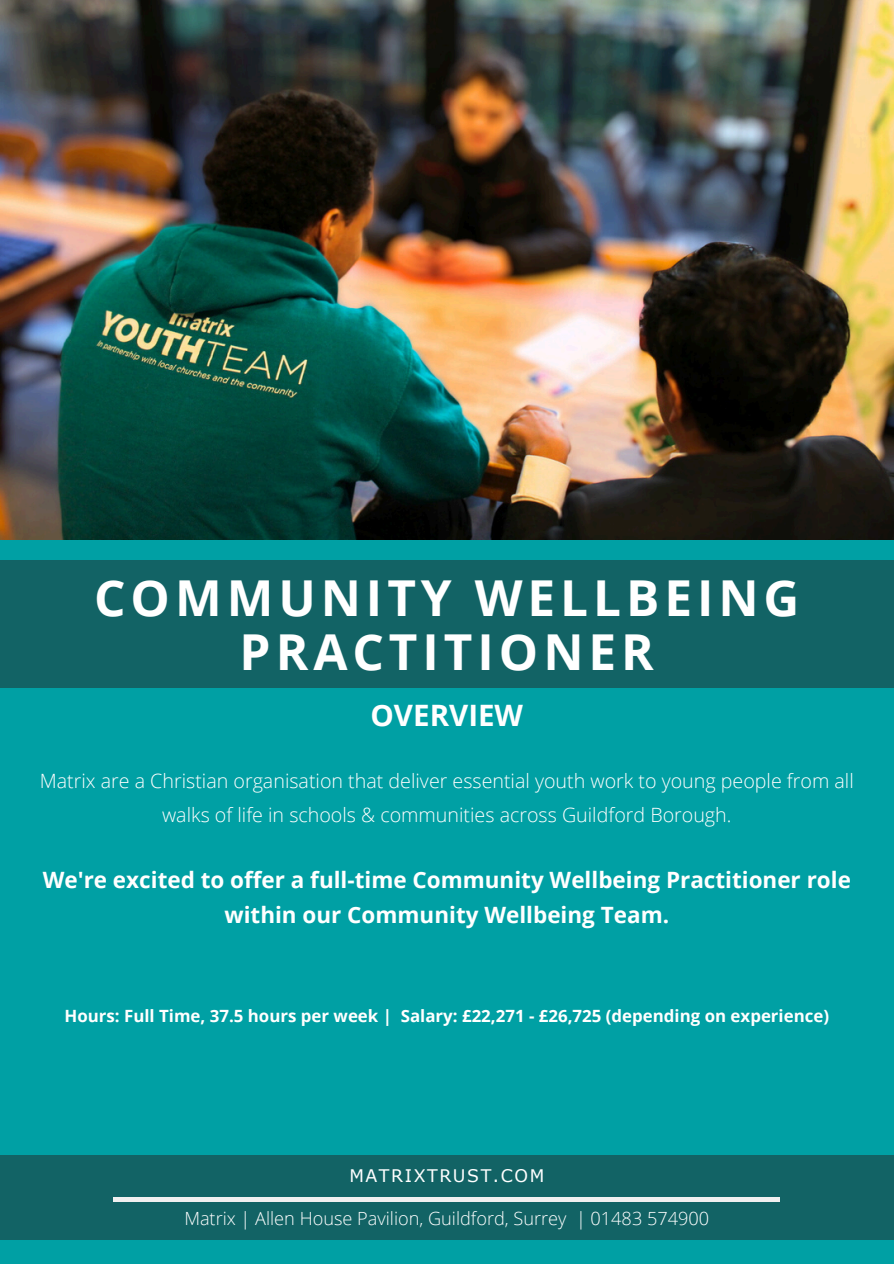
<style>
.page{position:relative;width:894px;height:1264px;background:#fff}
.page>*{position:absolute;margin:0;border:0;box-sizing:border-box;transform-origin:0 0}
.t1{font:700 49.5px/54px "Open Sans";letter-spacing:.1em;color:#fff;text-align:center}
.t2{font:700 29.55px "Open Sans";color:#fff}
.t3{font:700 22.5px/35.2px "Open Sans";color:#fff;text-align:center}
.t4{font:300 19.65px/33.6px "Open Sans";color:#fff;text-align:center}
.t5{font:300 18.15px "Open Sans";color:#fff}
.t6{font:17.4px "Verdana";letter-spacing:.09em;color:#fff}
.t7{font:700 16.8px "Open Sans";color:#fff}
</style>
<div class="page">
<div style="left:0;top:0;width:893px;height:1263px;background:#00a0a4"></div>
<div style="left:0;top:1155px;width:893px;height:84px;background:#126365"></div>
<hr style="left:113px;top:1197px;width:666px;height:4px;background:#f0f0f0">
<div style="left:0;top:560px;width:893px;height:127px;background:#126365"></div>
<img style="left:0;top:0;width:893px;height:539px">
<p class="t1" style="left:94px;top:569px;width:706px">COMMUNITY WELLBEING<br>PRACTITIONER</p>
<p class="t2" style="left:370px;top:694px;width:154px">OVERVIEW</p>
<p class="t4" style="left:40px;top:763px;width:815px">Matrix are a Christian organisation that deliver essential youth work to young people from all walks of life in schools &amp; communities across Guildford Borough.</p>
<h1 class="t3" style="left:43px;top:861px;width:809px">We're excited to offer a full-time Community Wellbeing Practitioner role within our Community Wellbeing Team.</h1>
<h2 class="t7" style="left:64px;top:1003px;width:766px">Hours: Full Time, 37.5 hours per week | Salary: £22,271 - £26,725 (depending on experience)</h2>
<h3 class="t6" style="left:349px;top:1164px;width:196px">MATRIXTRUST.COM</h3>
<h4 class="t5" style="left:184px;top:1205px;width:526px">Matrix | Allen House Pavilion, Guildford, Surrey | 01483 574900</h4>
</div>
